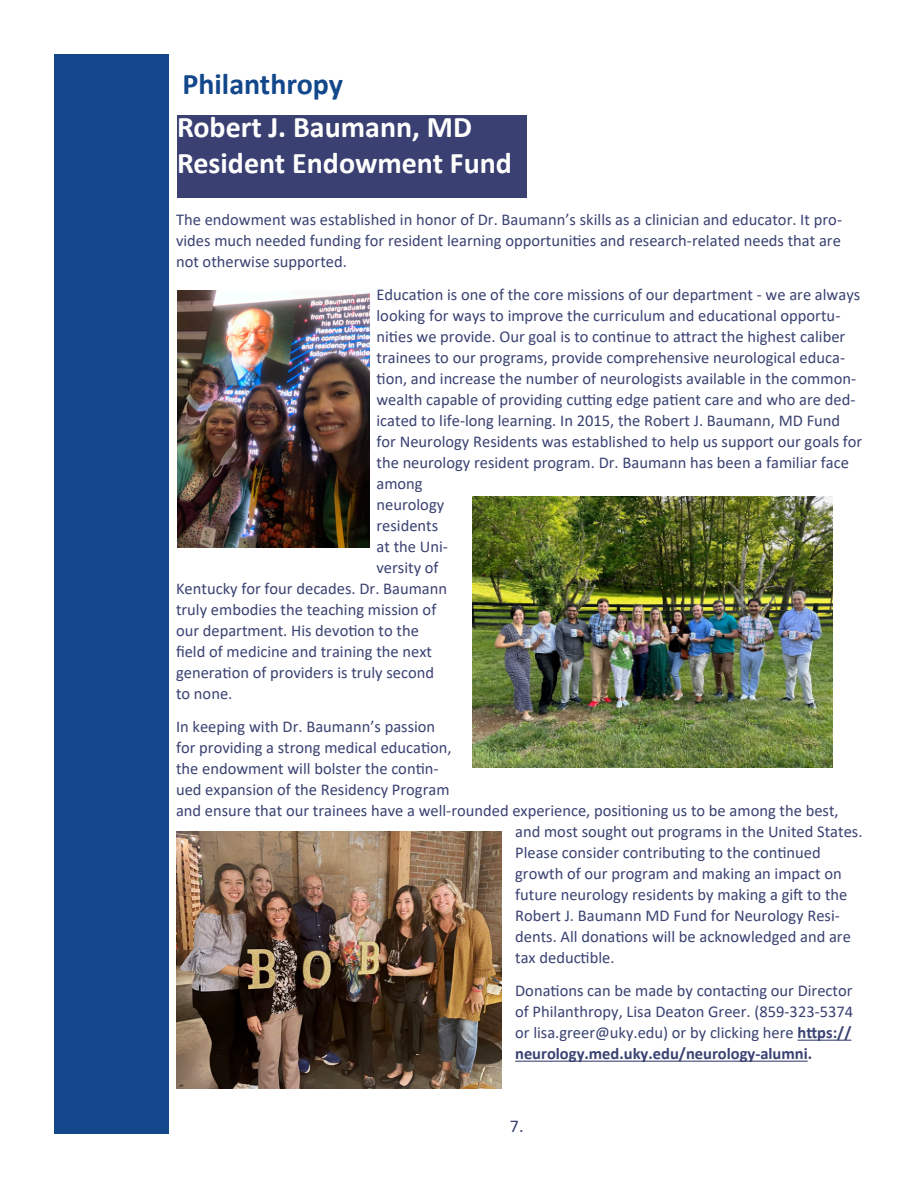
<style>
.page{position:relative;width:918px;height:1188px;background:#fff}
.page>*{position:absolute;margin:0;border:0;box-sizing:border-box;transform-origin:0 0}
.t1{font:700 30px/36px "Calibri";color:#fffffe}
.t2{font:700 30px "Calibri";color:#12478b}
.t3{font:18px "Calibri";color:#3a4172}
.t4{font:16.5px/21px "Calibri";color:#3a4272;text-align:justify}
.s1{font-weight:700}
</style>
<div class="page">
<div style="left:54px;top:54px;width:114px;height:1080px;background:#12478b"></div>
<div style="left:177px;top:115px;width:350px;height:83px;background:#3a4172"></div>
<hr style="left:798px;top:1040px;width:53px;height:1px;background:#3a4272">
<hr style="left:515px;top:1061px;width:293px;height:1px;background:#3a4272">
<img style="left:177px;top:291px;width:193px;height:257px">
<img style="left:176px;top:832px;width:326px;height:257px">
<img style="left:472px;top:497px;width:361px;height:270px">
<h1 class="t2" style="left:183px;top:63px;width:162px">Philanthropy</h1>
<h1 class="t1" style="left:177px;top:109px;width:336px">Robert J. Baumann, MD<br>Resident Endowment Fund</h1>
<p class="t4" style="left:176px;top:209px;width:668px">The endowment was established in honor of Dr. Baumann’s skills as a clinician and educator. It pro&shy;vides much needed funding for resident learning opportunities and research-related needs that are not otherwise supported.</p>
<p class="t4" style="left:377px;top:284px;width:485px">Education is one of the core missions of our department - we are always</p>
<p class="t4" style="left:377px;top:305px;width:465px">looking for ways to improve the curriculum and educational opportu-</p>
<p class="t4" style="left:377px;top:326px;width:470px">nities we provide. Our goal is to continue to attract the highest caliber</p>
<p class="t4" style="left:377px;top:347px;width:470px">trainees to our programs, provide comprehensive neurological educa-</p>
<p class="t4" style="left:377px;top:368px;width:481px">tion, and increase the number of neurologists available in the common-</p>
<p class="t4" style="left:377px;top:389px;width:480px">wealth capable of providing cutting edge patient care and who are ded-</p>
<p class="t4" style="left:377px;top:410px;width:465px">icated to life-long learning. In 2015, the Robert J. Baumann, MD Fund</p>
<p class="t4" style="left:377px;top:431px;width:487px">for Neurology Residents was established to help us support our goals for</p>
<p class="t4" style="left:377px;top:452px;width:474px">the neurology resident program. Dr. Baumann has been a familiar face</p>
<p class="t4" style="left:377px;top:473px;width:48px">among</p>
<p class="t4" style="left:377px;top:494px;width:69px">neurology</p>
<p class="t4" style="left:377px;top:515px;width:63px">residents</p>
<p class="t4" style="left:377px;top:536px;width:73px">at the Uni-</p>
<p class="t4" style="left:377px;top:557px;width:64px">versity of</p>
<p class="t4" style="left:176px;top:578px;width:273px">Kentucky for four decades. Dr. Baumann</p>
<p class="t4" style="left:176px;top:599px;width:262px">truly embodies the teaching mission of</p>
<p class="t4" style="left:176px;top:620px;width:244px">our department. His devotion to the</p>
<p class="t4" style="left:176px;top:641px;width:257px">field of medicine and training the next</p>
<p class="t4" style="left:176px;top:662px;width:259px">generation of providers is truly second</p>
<p class="t4" style="left:176px;top:683px;width:58px">to none.</p>
<p class="t4" style="left:176px;top:716px;width:261px">In keeping with Dr. Baumann’s passion</p>
<p class="t4" style="left:176px;top:737px;width:277px">for providing a strong medical education,</p>
<p class="t4" style="left:176px;top:758px;width:264px">the endowment will bolster the contin-</p>
<p class="t4" style="left:176px;top:779px;width:275px">ued expansion of the Residency Program</p>
<p class="t4" style="left:176px;top:800px;width:664px">and ensure that our trainees have a well-rounded experience, positioning us to be among the best,</p>
<p class="t4" style="left:515px;top:821px;width:349px">and most sought out programs in the United States.</p>
<p class="t4" style="left:515px;top:842px;width:307px">Please consider contributing to the continued</p>
<p class="t4" style="left:515px;top:863px;width:328px">growth of our program and making an impact on</p>
<p class="t4" style="left:515px;top:884px;width:334px">future neurology residents by making a gift to the</p>
<p class="t4" style="left:515px;top:905px;width:326px">Robert J. Baumann MD Fund for Neurology Resi-</p>
<p class="t4" style="left:515px;top:926px;width:337px">dents. All donations will be acknowledged and are</p>
<p class="t4" style="left:515px;top:947px;width:101px">tax deductible.</p>
<p class="t4" style="left:515px;top:980px;width:340px">Donations can be made by contacting our Director of Philanthropy, Lisa Deaton Greer. (859-323-5374 or lisa.greer@uky.edu) or by clicking here <span class="s1">https:// neurology.med.uky.edu/neurology-alumni.</span></p>
<p class="t3" style="left:510px;top:1114px;width:15px">7.</p>
</div>
